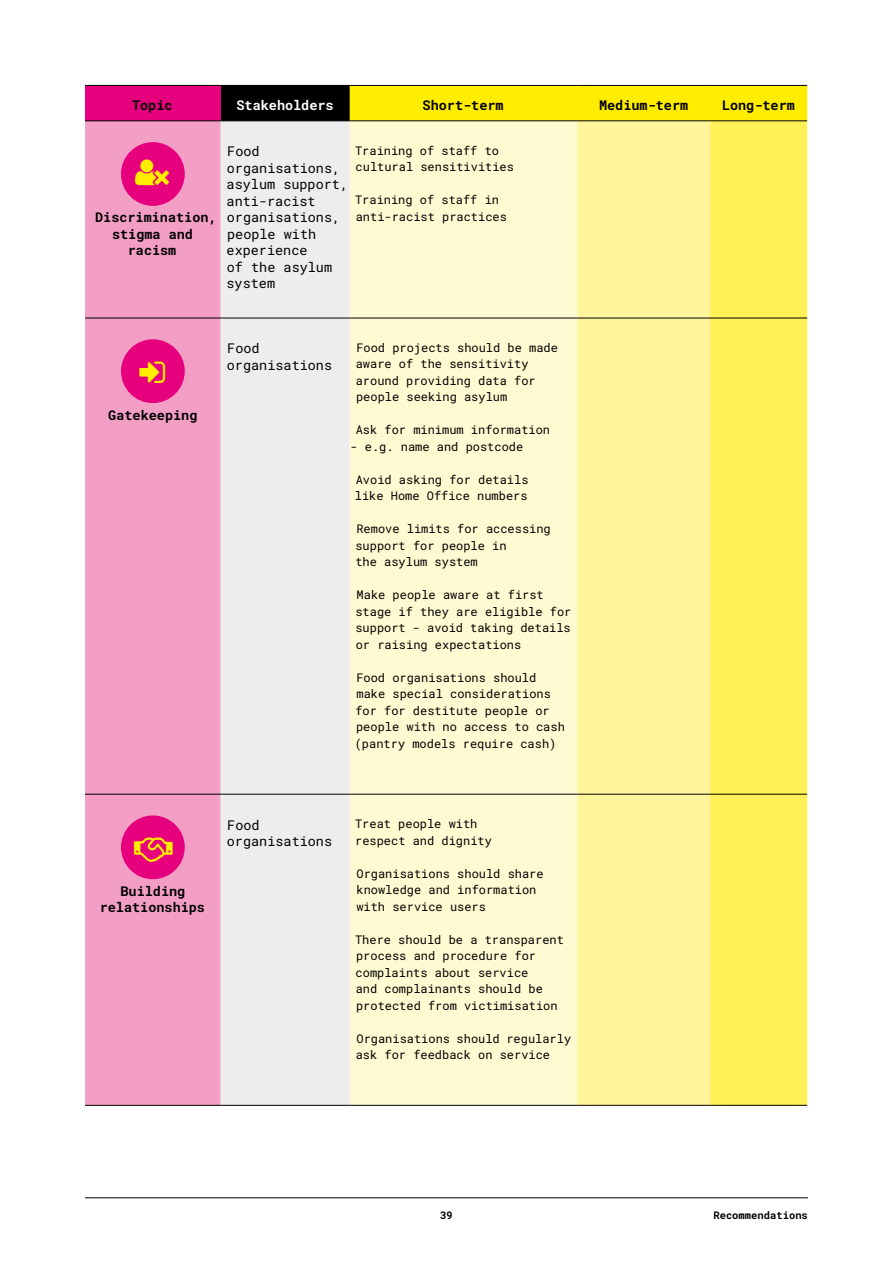
<style>
.page{position:relative;width:893px;height:1263px;background:#fff}
.page>*{position:absolute;margin:0;border:0;box-sizing:border-box;transform-origin:0 0}
.t1{font:13.5px/16.5px "Roboto Mono";color:#000}
.t2{font:13.5px "Roboto Mono";color:#fff}
.t3{font:12px/16.5px "Roboto Mono";color:#000}
.t4{font:10.5px "Roboto Mono";color:#000}
</style>
<div class="page">
<div style="left:85px;top:85px;width:136px;height:36px;background:#e6007d"></div>
<div style="left:221px;top:85px;width:129px;height:36px;background:#000"></div>
<div style="left:350px;top:86px;width:457px;height:34px;background:#ffed00"></div>
<div style="left:85px;top:121px;width:136px;height:984px;background:#f39fc5"></div>
<div style="left:221px;top:121px;width:129px;height:984px;background:#ededed"></div>
<div style="left:350px;top:121px;width:227px;height:984px;background:#fffad2"></div>
<div style="left:577px;top:121px;width:133px;height:984px;background:#fff69b"></div>
<div style="left:710px;top:121px;width:97px;height:984px;background:#fff155"></div>
<hr style="left:85px;top:85px;width:136px;height:1px;background:#000">
<hr style="left:350px;top:85px;width:227px;height:1px;background:#000">
<hr style="left:577px;top:85px;width:133px;height:1px;background:#000">
<hr style="left:710px;top:85px;width:97px;height:1px;background:#000">
<hr style="left:85px;top:120px;width:136px;height:1px;background:#000">
<hr style="left:350px;top:120px;width:227px;height:1px;background:#000">
<hr style="left:577px;top:120px;width:133px;height:1px;background:#000">
<hr style="left:710px;top:120px;width:97px;height:1px;background:#000">
<hr style="left:85px;top:318px;width:136px;height:1px;background:#000">
<hr style="left:221px;top:318px;width:129px;height:1px;background:#000">
<hr style="left:350px;top:318px;width:227px;height:1px;background:#000">
<hr style="left:577px;top:318px;width:133px;height:1px;background:#000">
<hr style="left:710px;top:318px;width:97px;height:1px;background:#000">
<hr style="left:85px;top:794px;width:136px;height:1px;background:#000">
<hr style="left:221px;top:794px;width:129px;height:1px;background:#000">
<hr style="left:350px;top:794px;width:227px;height:1px;background:#000">
<hr style="left:577px;top:794px;width:133px;height:1px;background:#000">
<hr style="left:710px;top:794px;width:97px;height:1px;background:#000">
<hr style="left:85px;top:1105px;width:136px;height:1px;background:#000">
<hr style="left:221px;top:1105px;width:129px;height:1px;background:#000">
<hr style="left:350px;top:1105px;width:227px;height:1px;background:#000">
<hr style="left:577px;top:1105px;width:133px;height:1px;background:#000">
<hr style="left:710px;top:1105px;width:97px;height:1px;background:#000">
<div style="left:121px;top:142px;width:64px;height:64px;background:#e6007d;border-radius:50%"></div>
<div style="left:121px;top:339px;width:64px;height:64px;background:#e6007d;border-radius:50%"></div>
<div style="left:121px;top:815px;width:64px;height:64px;background:#e6007d;border-radius:50%"></div>
<hr style="left:85px;top:1197px;width:723px;height:1px;background:#000">
<p class="t1" style="left:132px;top:97px;width:42px">Topic</p>
<p class="t2" style="left:237px;top:96px;width:99px">Stakeholders</p>
<p class="t1" style="left:423px;top:97px;width:82px">Short-term</p>
<p class="t1" style="left:599px;top:97px;width:91px">Medium-term</p>
<p class="t1" style="left:722px;top:97px;width:74px">Long-term</p>
<p class="t1" style="left:95px;top:209px;width:123px;text-align:center">Discrimination, stigma and racism</p>
<p class="t1" style="left:227px;top:143px;width:123px">Food organisations, asylum support, anti-racist organisations, people with experience<br>of the asylum system</p>
<p class="t3" style="left:355px;top:142px;width:160px">Training of staff to cultural sensitivities</p>
<p class="t3" style="left:355px;top:191px;width:153px">Training of staff in anti-racist practices</p>
<p class="t1" style="left:108px;top:406px;width:91px">Gatekeeping</p>
<p class="t1" style="left:227px;top:340px;width:107px">Food organisations</p>
<p class="t3" style="left:356px;top:339px;width:204px">Food projects should be made aware of the sensitivity around providing data for people seeking asylum</p>
<p class="t3" style="left:356px;top:421px;width:196px">Ask for minimum information</p>
<p class="t3" style="left:350px;top:438px;width:174px">- e.g. name and postcode</p>
<p class="t3" style="left:355px;top:471px;width:175px">Avoid asking for details like Home Office numbers</p>
<p class="t3" style="left:355px;top:520px;width:197px">Remove limits for accessing support for people in<br>the asylum system</p>
<p class="t3" style="left:355px;top:586px;width:218px">Make people aware at first stage if they are eligible for support - avoid taking details or raising expectations</p>
<p class="t3" style="left:355px;top:669px;width:212px">Food organisations should make special considerations for for destitute people or people with no access to cash (pantry models require cash)</p>
<p class="t1" style="left:100px;top:882px;width:107px;text-align:center">Building relationships</p>
<p class="t1" style="left:227px;top:816px;width:107px">Food organisations</p>
<p class="t3" style="left:355px;top:815px;width:138px">Treat people with respect and dignity</p>
<p class="t3" style="left:356px;top:865px;width:189px">Organisations should share knowledge and information with service users</p>
<p class="t3" style="left:355px;top:931px;width:210px">There should be a transparent process and procedure for complaints about service<br>and complainants should be protected from victimisation</p>
<p class="t3" style="left:356px;top:1030px;width:217px">Organisations should regularly ask for feedback on service</p>
<p class="t4" style="left:440px;top:1208px;width:14px">39</p>
<p class="t4" style="left:713px;top:1208px;width:96px">Recommendations</p>
</div>
